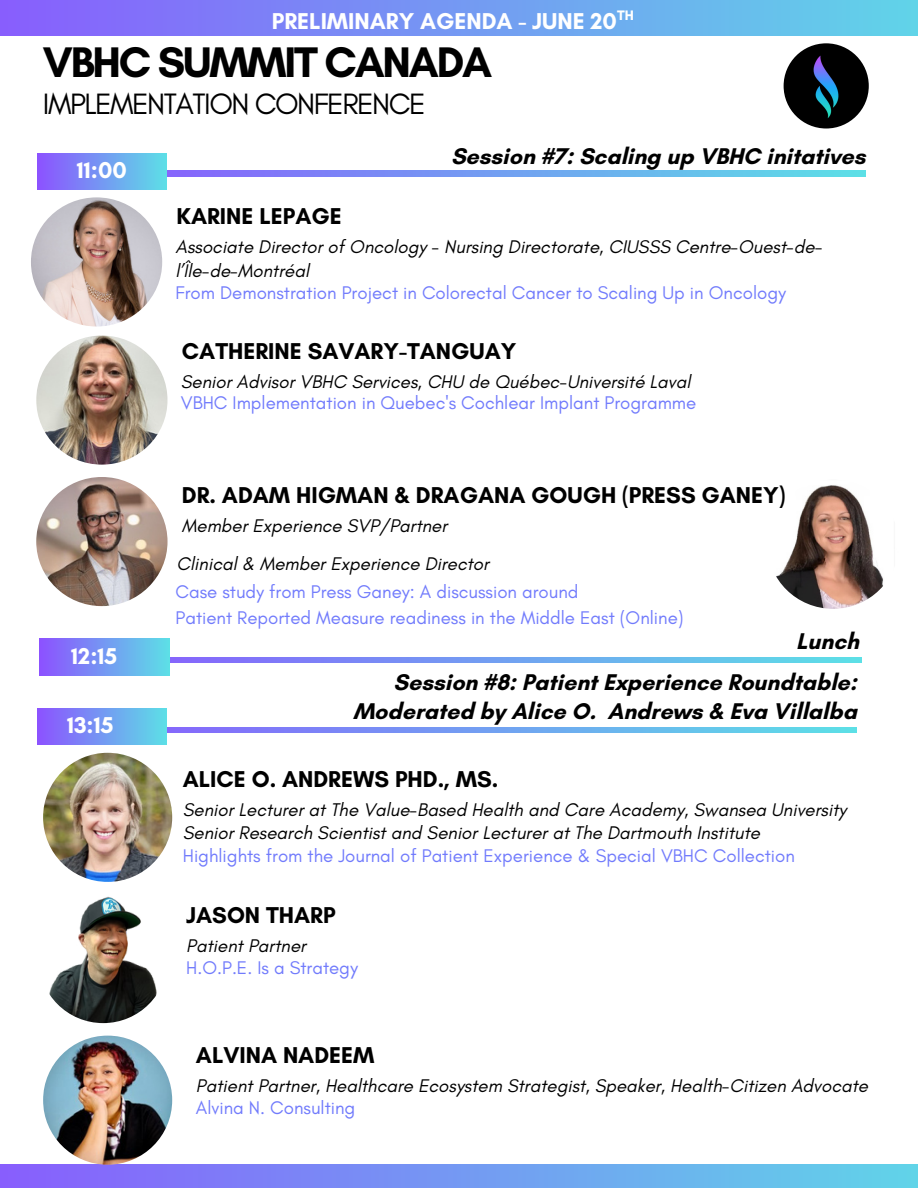
<style>
.page{position:relative;width:918px;height:1188px;background:#fff}
.page>*{position:absolute;margin:0;border:0;box-sizing:border-box;transform-origin:0 0}
.t1{font:700 43.65px "Glacial Indifference";letter-spacing:-.05em;color:#000}
.t2{font:30px "Glacial Indifference";letter-spacing:-.05em;color:#000}
.t3{font:700 23.4px "Glacial Indifference";color:#000}
.t4{font:700 23.4px "Glacial Indifference";color:#fff}
.t5{font:700 23.25px/29.2px "Glacial Indifference";color:#000;text-align:right}
.t6{font:italic 18.75px/23.7px "Glacial Indifference";color:#000}
.t7{font:18.75px "Glacial Indifference";color:#717bfc}
</style>
<div class="page">
<div style="left:0;top:1165px;width:918px;height:23px;background:linear-gradient(to right,#885efd,#60d4e8)"></div>
<div style="left:0;top:0;width:918px;height:36px;background:linear-gradient(to right,#885efd,#60d4e8)"></div>
<div style="left:784px;top:43px;width:85px;height:86px;background:#000;border-radius:50%"></div>
<img style="left:813px;top:55px;width:26px;height:63px">
<svg style="left:169px;top:657px;width:692px;height:5px;background:#70a2f0"></svg>
<div style="left:40px;top:639px;width:129px;height:36px;background:linear-gradient(to right,#8c52ff,#5ddfe6)"></div>
<img style="left:31px;top:197px;width:131px;height:130px;border-radius:50%">
<svg style="left:167px;top:171px;width:698px;height:5px;background:#71a2f1"></svg>
<div style="left:37px;top:153px;width:130px;height:37px;background:linear-gradient(to right,#8c52ff,#5ddee6)"></div>
<img style="left:36px;top:336px;width:132px;height:129px;border-radius:50%">
<svg style="left:167px;top:727px;width:690px;height:6px;background:#70a3f0"></svg>
<img style="left:43px;top:753px;width:129px;height:129px;border-radius:50%">
<div style="left:37px;top:708px;width:130px;height:37px;background:linear-gradient(to right,#8c52ff,#5ddee6)"></div>
<img style="left:39px;top:894px;width:129px;height:129px;border-radius:50%">
<img style="left:43px;top:1036px;width:129px;height:129px;border-radius:50%">
<img style="left:36px;top:477px;width:132px;height:129px;border-radius:50%">
<img style="left:767px;top:480px;width:132px;height:129px;border-radius:50%">
<p class="t4" style="left:272px;top:7px;width:363px">PRELIMINARY AGENDA - JUNE 20<sup>TH</sup></p>
<h2 class="t1" style="left:43px;top:36px;width:451px">VBHC SUMMIT CANADA</h2>
<h2 class="t2" style="left:43px;top:86px;width:384px">IMPLEMENTATION CONFERENCE</h2>
<h2 class="t4" style="left:77px;top:155px;width:51px">11:00</h2>
<h3 class="t4" style="left:71px;top:642px;width:47px">12:15</h3>
<p class="t4" style="left:67px;top:711px;width:48px">13:15</p>
<p class="t5" style="left:451px;top:141px;width:416px">Session #7: Scaling up VBHC initatives</p>
<h2 class="t3" style="left:177px;top:202px;width:167px">KARINE LEPAGE</h2>
<h2 class="t6" style="left:175px;top:235px;width:648px">Associate Director of Oncology - Nursing Directorate, CIUSSS Centre-Ouest-de&shy;l’Île-de-Montréal</h2>
<p class="t7" style="left:175px;top:281px;width:612px">From Demonstration Project in Colorectal Cancer to Scaling Up in Oncology</p>
<p class="t3" style="left:182px;top:336px;width:336px">CATHERINE SAVARY-TANGUAY</p>
<p class="t6" style="left:181px;top:369px;width:511px">Senior Advisor VBHC Services, CHU de Québec-Université Laval</p>
<h2 class="t7" style="left:181px;top:392px;width:517px">VBHC Implementation in Quebec's Cochlear Implant Programme</h2>
<h2 class="t3" style="left:182px;top:481px;width:605px">DR. ADAM HIGMAN &amp; DRAGANA GOUGH (PRESS GANEY)</h2>
<p class="t6" style="left:182px;top:514px;width:267px">Member Experience SVP/Partner</p>
<p class="t6" style="left:177px;top:551px;width:314px">Clinical &amp; Member Experience Director</p>
<p class="t7" style="left:175px;top:581px;width:405px">Case study from Press Ganey: A discussion around</p>
<h2 class="t7" style="left:175px;top:606px;width:510px">Patient Reported Measure readiness in the Middle East (Online)</h2>
<p class="t5" style="left:796px;top:627px;width:64px">Lunch</p>
<p class="t5" style="left:353px;top:667px;width:505px">Session #8: Patient Experience Roundtable:<br>Moderated by Alice O. Andrews &amp; Eva Villalba</p>
<p class="t3" style="left:183px;top:764px;width:317px">ALICE O. ANDREWS PHD., MS.</p>
<p class="t6" style="left:183px;top:797px;width:665px">Senior Lecturer at The Value-Based Health and Care Academy, Swansea University</p>
<p class="t6" style="left:183px;top:821px;width:579px">Senior Research Scientist and Senior Lecturer at The Dartmouth Institute</p>
<p class="t7" style="left:183px;top:844px;width:614px">Highlights from the Journal of Patient Experience &amp; Special VBHC Collection</p>
<h3 class="t3" style="left:186px;top:901px;width:151px">JASON THARP</h3>
<h2 class="t6" style="left:186px;top:934px;width:121px">Patient Partner</h2>
<h3 class="t7" style="left:186px;top:956px;width:173px">H.O.P.E. Is a Strategy</h3>
<h2 class="t3" style="left:196px;top:1041px;width:180px">ALVINA NADEEM</h2>
<h2 class="t6" style="left:196px;top:1074px;width:674px">Patient Partner, Healthcare Ecosystem Strategist, Speaker, Health-Citizen Advocate</h2>
<p class="t7" style="left:196px;top:1096px;width:161px">Alvina N. Consulting</p>
</div>
